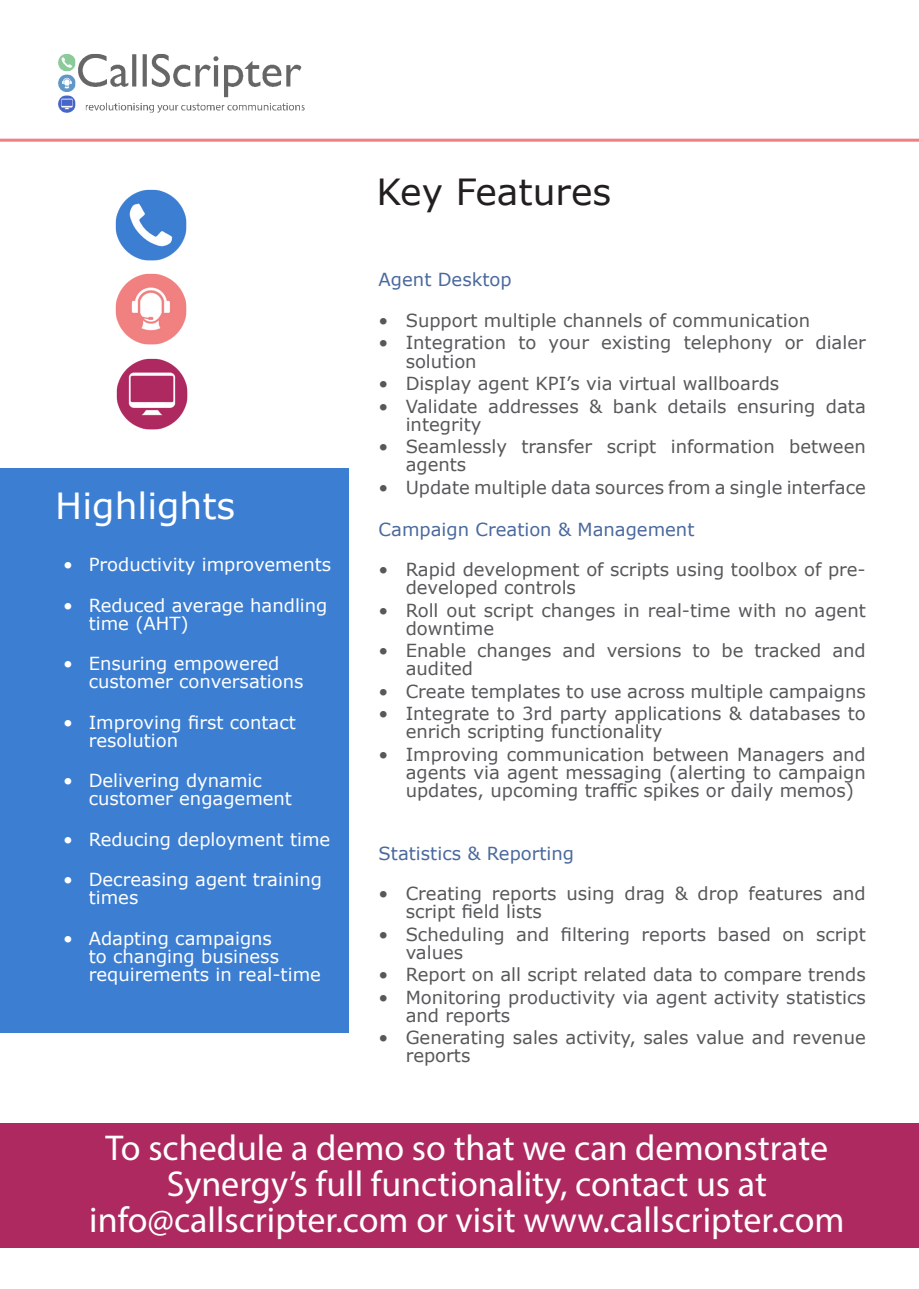
<style>
.page{position:relative;width:919px;height:1289px;background:#fff}
.page>*{position:absolute;margin:0;border:0;box-sizing:border-box;transform-origin:0 0}
.t1{font:36px "Myriad Pro";color:#fff}
.t2{font:36px "Verdana";color:#231f20}
.t3{font:36px "Verdana";color:#fff}
.t4{font:18px/18px "Verdana";color:#57585a}
.t5{font:18px/18px "Verdana";color:#fff}
.t6{font:18px "Verdana";color:#4a699d}
</style>
<div class="page">
<div style="left:0;top:1123px;width:918px;height:125px;background:#ae2960"></div>
<hr style="left:0;top:139px;width:918px;height:3px;background:#f08080">
<img style="left:58px;top:54px;width:247px;height:59px">
<div style="left:0;top:468px;width:349px;height:564px;background:#3c7ed2"></div>
<img style="left:115px;top:189px;width:72px;height:72px">
<img style="left:115px;top:273px;width:72px;height:72px">
<img style="left:116px;top:358px;width:72px;height:72px">
<p class="t3" style="left:55px;top:481px;width:182px">Highlights</p>
<p class="t5" style="left:63px;top:555px;width:270px">• Productivity improvements</p>
<p class="t5" style="left:89px;top:596px;width:240px;text-indent:-26px">• Reduced average handling time (AHT)</p>
<p class="t5" style="left:89px;top:654px;width:216px;text-indent:-26px">• Ensuring empowered customer conversations</p>
<p class="t5" style="left:89px;top:713px;width:209px;text-indent:-26px">• Improving first contact resolution</p>
<p class="t5" style="left:89px;top:771px;width:205px;text-indent:-26px">• Delivering dynamic customer engagement</p>
<p class="t5" style="left:63px;top:830px;width:269px">• Reducing deployment time</p>
<p class="t5" style="left:89px;top:870px;width:235px;text-indent:-26px">• Decreasing agent training times</p>
<p class="t5" style="left:89px;top:929px;width:234px;text-indent:-26px">• Adapting campaigns<br>to changing business requirements in real-time</p>
<p class="t2" style="left:376px;top:167px;width:236px">Key Features</p>
<p class="t6" style="left:378px;top:267px;width:134px">Agent Desktop</p>
<p class="t4" style="left:378px;top:311px;width:433px">• Support multiple channels of communication</p>
<p class="t4" style="left:405px;top:334px;width:461px;text-indent:-27px">• Integration to your existing telephony or dialer solution</p>
<p class="t4" style="left:378px;top:374px;width:402px">• Display agent KPI’s via virtual wallboards</p>
<p class="t4" style="left:405px;top:397px;width:461px;text-indent:-27px">• Validate addresses &amp; bank details ensuring data integrity</p>
<p class="t4" style="left:405px;top:437px;width:461px;text-indent:-27px">• Seamlessly transfer script information between agents</p>
<p class="t4" style="left:378px;top:478px;width:488px">• Update multiple data sources from a single interface</p>
<p class="t6" style="left:378px;top:516px;width:317px">Campaign Creation &amp; Management</p>
<p class="t4" style="left:405px;top:560px;width:461px;text-indent:-27px">• Rapid development of scripts using toolbox of pre&shy;developed controls</p>
<p class="t4" style="left:405px;top:601px;width:461px;text-indent:-27px">• Roll out script changes in real-time with no agent downtime</p>
<p class="t4" style="left:405px;top:641px;width:461px;text-indent:-27px">• Enable changes and versions to be tracked and audited</p>
<p class="t4" style="left:378px;top:682px;width:488px">• Create templates to use across multiple campaigns</p>
<p class="t4" style="left:405px;top:704px;width:461px;text-indent:-27px">• Integrate to 3rd party applications &amp; databases to enrich scripting functionality</p>
<p class="t4" style="left:405px;top:745px;width:461px;text-align:justify;text-indent:-27px">• Improving communication between Managers and agents via agent messaging (alerting to campaign updates, upcoming traffic spikes or daily memos)</p>
<p class="t6" style="left:378px;top:840px;width:197px">Statistics &amp; Reporting</p>
<p class="t4" style="left:405px;top:884px;width:461px;text-indent:-27px">• Creating reports using drag &amp; drop features and script field lists</p>
<p class="t4" style="left:405px;top:925px;width:461px;text-indent:-27px">• Scheduling and filtering reports based on script values</p>
<p class="t4" style="left:378px;top:965px;width:488px">• Report on all script related data to compare trends</p>
<p class="t4" style="left:405px;top:988px;width:461px;text-indent:-27px">• Monitoring productivity via agent activity statistics and reports</p>
<p class="t4" style="left:405px;top:1028px;width:461px;text-indent:-27px">• Generating sales activity, sales value and revenue reports</p>
<p class="t1" style="left:106px;top:1125px;width:724px">To schedule a demo so that we can demonstrate</p>
<p class="t1" style="left:167px;top:1161px;width:601px">Synergy’s full functionality, contact us at</p>
<p class="t1" style="left:89px;top:1197px;width:756px">info@callscripter.com or visit www.callscripter.com</p>
</div>
